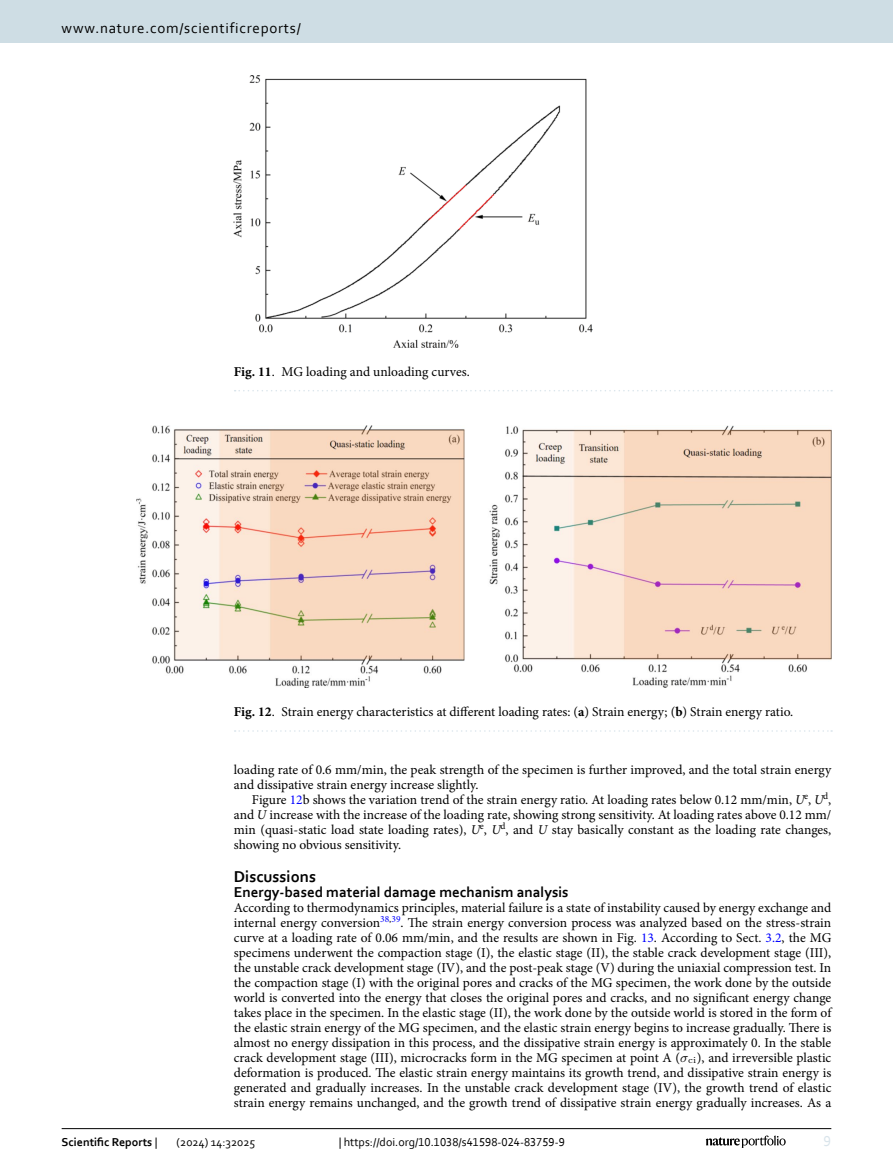
<style>
.page{position:relative;width:893px;height:1174px;background:#fff}
.page>*{position:absolute;margin:0;border:0;box-sizing:border-box;transform-origin:0 0}
.Head_1{font:700 16.5px "Corbel";color:#000}
.Head_2_After_1{font:700 15px "Corbel";color:#000}
.t1{font:15px "Corbel";letter-spacing:.05em;color:#000}
.t2{font:15px "Corbel";color:#d9e4eb}
.Body_Text{font:13.5px/15px "Minion Pro";color:#000;text-align:justify}
.Body_Text_Indent{font:13.5px/15px "Minion Pro";color:#000}
.Figure_Caption{font:13.5px "Minion Pro";color:#000}
.t3{font:12px "Corbel";color:#000}
.t4{font:700 12px "Corbel";color:#000}
.t5{font:9px "SFRM0600";color:#000}
.s1{font-weight:700}
.s2{color:#00f}
.s3{font-style:italic}
.s4{font-weight:400}
</style>
<div class="page">
<img style="left:136px;top:425px;width:695px;height:263px">
<svg style="left:235px;top:730px;width:597px;height:1px"></svg>
<img style="left:234px;top:76px;width:359px;height:272px">
<svg style="left:235px;top:390px;width:597px;height:1px"></svg>
<hr style="left:62px;top:1128px;width:769px;height:1px;background:#000">
<svg style="left:706px;top:1135px;width:80px;height:12px"></svg>
<div style="left:0;top:0;width:893px;height:43px;background:#cedde4"></div>
<p class="t1" style="left:62px;top:18px;width:241px">www.nature.com/scientificreports/</p>
<p class="Figure_Caption" style="left:234px;top:362px;width:237px"><span class="s1">Fig. 11</span>. MG loading and unloading curves.</p>
<p class="Figure_Caption" style="left:234px;top:702px;width:561px"><span class="s1">Fig. 12</span>. Strain energy characteristics at different loading rates: (<span class="s1">a</span>) Strain energy; (<span class="s1">b</span>) Strain energy ratio.</p>
<p class="Body_Text_Indent" style="left:234px;top:762px;width:599px">loading rate of 0.6 mm/min, the peak strength of the specimen is further improved, and the total strain energy and dissipative strain energy increase slightly.</p>
<p class="Body_Text_Indent" style="left:234px;top:792px;width:599px;text-align:justify;text-indent:18px">Figure <span class="s2">12</span>b shows the variation trend of the strain energy ratio. At loading rates below 0.12 mm/min, <span class="s3">U</span><sup>e</sup>, <span class="s3">U</span><sup>d</sup>, and <span class="s3">U</span> increase with the increase of the loading rate, showing strong sensitivity. At loading rates above 0.12 mm/ min (quasi-static load state loading rates), <span class="s3">U</span><sup>e</sup>, <span class="s3">U</span><sup>d</sup>, and <span class="s3">U</span> stay basically constant as the loading rate changes, showing no obvious sensitivity.</p>
<p class="Head_1" style="left:234px;top:866px;width:84px">Discussions</p>
<p class="Head_2_After_1" style="left:234px;top:882px;width:336px">Energy-based material damage mechanism analysis</p>
<p class="Body_Text" style="left:234px;top:900px;width:599px">According to thermodynamics principles, material failure is a state of instability caused by energy exchange and internal energy conversion<sup>38</sup><sup>,</sup><sup>39</sup>. The strain energy conversion process was analyzed based on the stress-strain curve at a loading rate of 0.06 mm/min, and the results are shown in Fig. <span class="s2">13</span>. According to Sect. <span class="s2">3.2</span>, the MG specimens underwent the compaction stage (I), the elastic stage (II), the stable crack development stage (III), the unstable crack development stage (IV), and the post-peak stage (V) during the uniaxial compression test. In the compaction stage (I) with the original pores and cracks of the MG specimen, the work done by the outside world is converted into the energy that closes the original pores and cracks, and no significant energy change takes place in the specimen. In the elastic stage (II), the work done by the outside world is stored in the form of the elastic strain energy of the MG specimen, and the elastic strain energy begins to increase gradually. There is almost no energy dissipation in this process, and the dissipative strain energy is approximately 0. In the stable crack development stage (III), microcracks form in the MG specimen at point A (</p>
<p class="Body_Text" style="left:234px;top:1050px;width:599px;text-indent:463px">), and irreversible plastic deformation is produced. The elastic strain energy maintains its growth trend, and dissipative strain energy is generated and gradually increases. In the unstable crack development stage (IV), the growth trend of elastic strain energy remains unchanged, and the growth trend of dissipative strain energy gradually increases. As a</p>
<p class="t5" style="left:680px;top:1054px;width:17px"><sup>σ</sup>ci</p>
<p class="t4" style="left:62px;top:1134px;width:97px">Scientific Reports <span class="s4">|</span></p>
<p class="t3" style="left:177px;top:1134px;width:80px">(2024) 14:32025</p>
<p class="t3" style="left:339px;top:1134px;width:228px">| https://doi.org/10.1038/s41598-024-83759-9</p>
<p class="t2" style="left:824px;top:1132px;width:9px">9</p>
</div>
